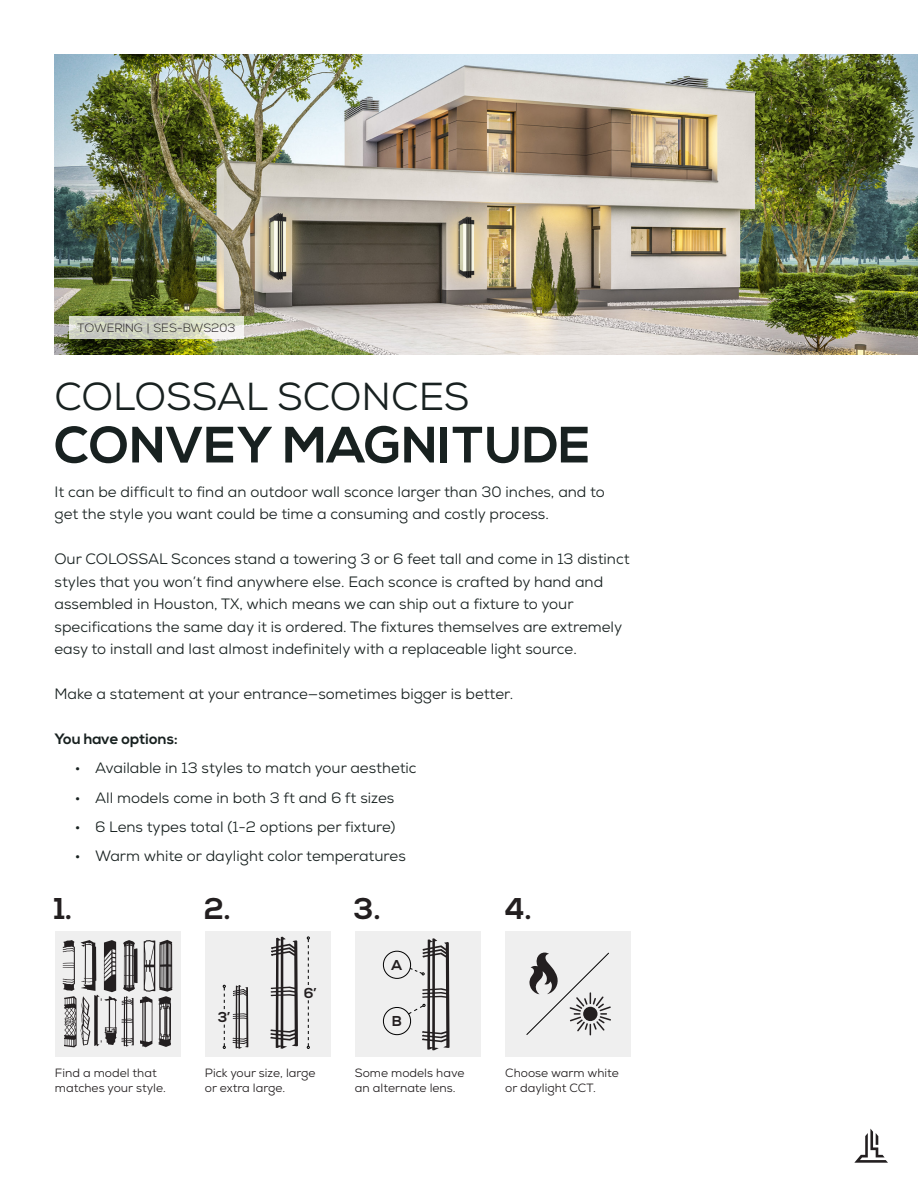
<style>
.page{position:relative;width:918px;height:1188px;background:#fff}
.page>*{position:absolute;margin:0;border:0;box-sizing:border-box;transform-origin:0 0}
.t1{font:700 51px "Nexa";color:#182120}
.t2{font:39px "Nexa";color:#182120}
.t3{font:700 30px "Nexa";color:#231f20}
.t4{font:15px/22.5px "Nexa";color:#182120}
.t5{font:700 15px "Nexa";color:#182120}
.t6{font:700 14.25px "Nexa";color:#231f20}
.t7{font:12px/15px "Nexa";color:#231f20}
.t8{font:300 12px "Nexa";letter-spacing:.02em;color:#231f20}
.s1{color:#fff}
</style>
<div class="page">
<svg style="left:854px;top:1129px;width:34px;height:34px"></svg>
<img style="left:54px;top:54px;width:864px;height:300px">
<svg style="left:69px;top:317px;width:175px;height:22px;background:#d5d8ca"></svg>
<div style="left:55px;top:931px;width:125px;height:126px;background:#efefef"></div>
<div style="left:205px;top:931px;width:125px;height:126px;background:#efefef"></div>
<div style="left:355px;top:931px;width:126px;height:126px;background:#efefef"></div>
<div style="left:505px;top:931px;width:126px;height:126px;background:#efefef"></div>
<svg style="left:63px;top:940px;width:109px;height:107px"></svg>
<svg style="left:233px;top:985px;width:15px;height:64px"></svg>
<svg style="left:271px;top:937px;width:27px;height:112px"></svg>
<svg style="left:223px;top:985px;width:3px;height:64px"></svg>
<svg style="left:307px;top:937px;width:3px;height:112px"></svg>
<div style="left:221px;top:1010px;width:7px;height:14px;background:#efefef"></div>
<div style="left:305px;top:986px;width:7px;height:13px;background:#efefef"></div>
<svg style="left:526px;top:952px;width:85px;height:84px"></svg>
<div style="left:383px;top:951px;width:28px;height:28px;border:1px solid #000;border-radius:50%"></div>
<div style="left:383px;top:1007px;width:28px;height:28px;border:1px solid #000;border-radius:50%"></div>
<svg style="left:408px;top:938px;width:42px;height:112px"></svg>
<p class="t8" style="left:77px;top:321px;width:160px">TOWERING | SES-BWS203</p>
<p class="t2" style="left:55px;top:371px;width:417px">COLOSSAL SCONCES</p>
<p class="t1" style="left:54px;top:415px;width:538px">CONVEY MAGNITUDE</p>
<p class="t4" style="left:55px;top:480px;width:552px">It can be difficult to find an outdoor wall sconce larger than 30 inches, and to get the style you want could be time a consuming and costly process.</p>
<p class="t4" style="left:55px;top:548px;width:577px">Our COLOSSAL Sconces stand a towering 3 or 6 feet tall and come in 13 distinct styles that you won’t find anywhere else. Each sconce is crafted by hand and assembled in Houston, TX, which means we can ship out a fixture to your specifications the same day it is ordered. The fixtures themselves are extremely easy to install and last almost indefinitely with a replaceable light source.</p>
<p class="t4" style="left:55px;top:683px;width:460px">Make a statement at your entrance—sometimes bigger is better.</p>
<p class="t5" style="left:55px;top:730px;width:125px">You have options:</p>
<p class="t4" style="left:75px;top:757px;width:343px">• Available in 13 styles to match your aesthetic</p>
<p class="t4" style="left:75px;top:786px;width:321px">• All models come in both 3 ft and 6 ft sizes</p>
<p class="t4" style="left:75px;top:815px;width:322px">• 6 Lens types total (1-2 options per fixture)</p>
<p class="t4" style="left:75px;top:845px;width:333px">• Warm white or daylight color temperatures</p>
<p class="t3" style="left:54px;top:892px;width:20px">1.</p>
<p class="t3" style="left:204px;top:892px;width:28px">2.</p>
<p class="t3" style="left:354px;top:892px;width:28px">3.</p>
<p class="t3" style="left:504px;top:892px;width:36px">4.<span class="s1">.</span></p>
<p class="t6" style="left:218px;top:1009px;width:14px">3’</p>
<p class="t6" style="left:304px;top:985px;width:14px">6’</p>
<p class="t6" style="left:392px;top:957px;width:12px">A</p>
<p class="t6" style="left:392px;top:1013px;width:11px">B</p>
<p class="t7" style="left:55px;top:1066px;width:113px">Find a model that matches your style.</p>
<p class="t7" style="left:205px;top:1066px;width:112px">Pick your size, large or extra large.</p>
<p class="t7" style="left:355px;top:1066px;width:111px">Some models have an alternate lens.</p>
<p class="t7" style="left:505px;top:1066px;width:115px">Choose warm white or daylight CCT.</p>
</div>
